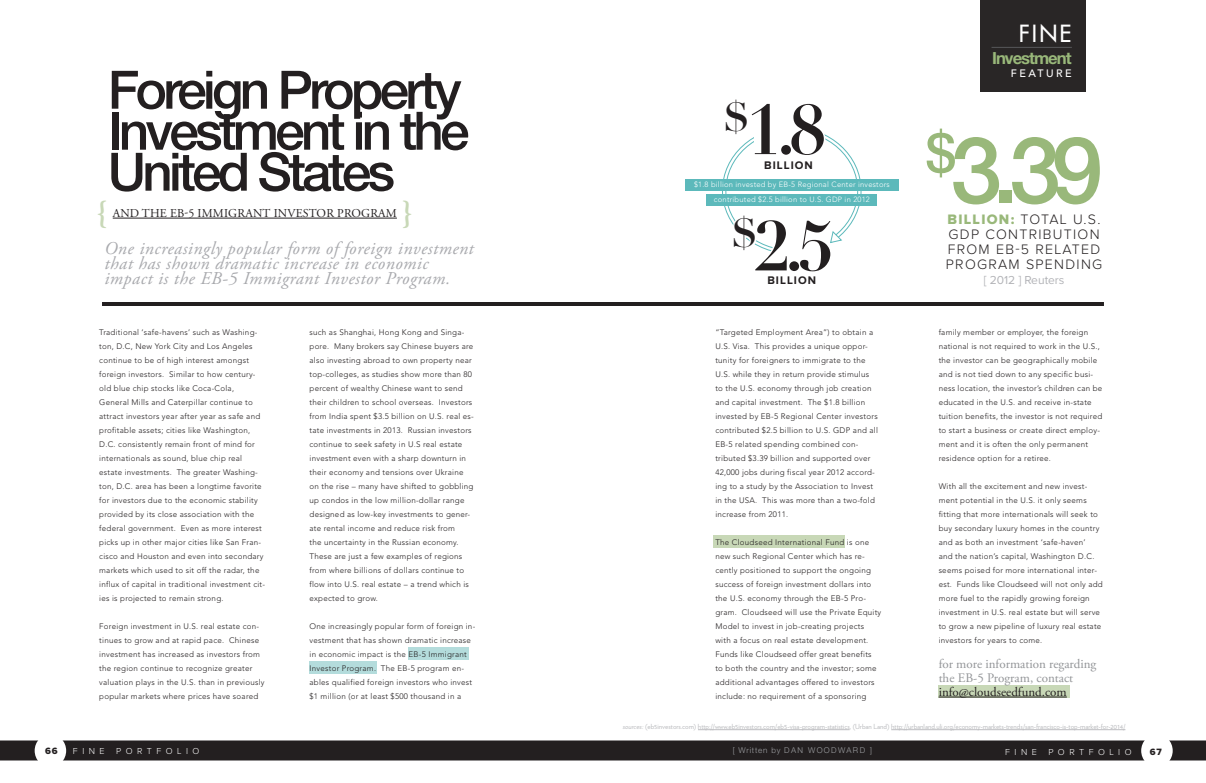
<style>
.page{position:relative;width:1206px;height:783px;background:#fff}
.page>*{position:absolute;margin:0;border:0;box-sizing:border-box;transform-origin:0 0}
.t1{font:500 92.7px "Helvetica Neue";color:#99b87a}
.t2{font:700 68.9px "Didot";color:#231f20}
.t3{font:500 53px/41px "Helvetica Neue";letter-spacing:-.07em;color:#231f20}
.t4{font:700 32.4px "Adobe Garamond Pro";color:#c8d8b7}
.t5{font:23px "Futura";color:#fff}
.t6{font:italic 18px/15px "Adobe Garamond Pro";letter-spacing:.03em;color:#a8a9ad}
.t7{font:700 16.7px "Helvetica Neue";letter-spacing:-.06em;color:#99b87a}
.t8{font:300 14.2px/15px "Proxima Nova";letter-spacing:.09em;color:#231f20}
.t9{font:13px/14px "Adobe Garamond Pro";color:#939598}
.t10{font:12px "Adobe Garamond Pro";letter-spacing:.015em;color:#231f20}
.t11{font:12px "Proxima Nova";color:#b2b3b7}
.t12{font:700 11.4px "Proxima Nova";letter-spacing:.09em;color:#231f20}
.t13{font:500 10.7px "Avenir";letter-spacing:.23em;color:#fff}
.t14{font:9.5px "Proxima Nova Extrabld";color:#231f20}
.t15{font:300 9px "Proxima Nova";letter-spacing:.5em;color:#fff}
.t16{font:300 8px/14px "Avenir";letter-spacing:.03em;color:#231f20}
.t17{font:300 8px "Helvetica Neue";letter-spacing:.17em;color:#9d9fa2}
.t18{font:300 7.6px/15.2px "Avenir";letter-spacing:.03em;color:#fff;text-align:center}
.t19{font:7px "Verlag";color:#bcbdc0}
.s1{font-family:"Proxima Nova Extrabld";font-weight:400;color:#99b87a}
.s2{color:#231f20}
.s3{font-style:italic}
</style>
<div class="page">
<div style="left:714px;top:536px;width:131px;height:12px;background:#c8d8b7"></div>
<div style="left:939px;top:686px;width:131px;height:12px;background:#c8d8b7"></div>
<div style="left:408px;top:647px;width:61px;height:13px;background:#b4dcdc"></div>
<div style="left:309px;top:662px;width:67px;height:12px;background:#b4dcdc"></div>
<div style="left:980px;top:0;width:105px;height:92px;background:#292626"></div>
<hr style="left:992px;top:47px;width:80px;height:1px;background:#57585a">
<hr style="left:102px;top:302px;width:1002px;height:4px;background:#231f20">
<hr style="left:113px;top:218px;width:284px;height:1px;background:#231f20">
<div style="left:0;top:740px;width:1206px;height:20px;background:#231f20"></div>
<div style="left:36px;top:735px;width:29px;height:31px;background:#fff;border-radius:50%"></div>
<div style="left:35px;top:734px;width:31px;height:33px;border:2px solid #fff;border-radius:50%"></div>
<div style="left:1142px;top:735px;width:30px;height:31px;background:#fff;border-radius:50%"></div>
<div style="left:1141px;top:734px;width:32px;height:33px;border:2px solid #fff;border-radius:50%"></div>
<hr style="left:939px;top:697px;width:128px;height:1px;background:#231f20">
<svg style="left:731px;top:130px;width:96px;height:29px"></svg>
<svg style="left:731px;top:213px;width:112px;height:38px"></svg>
<div style="left:685px;top:179px;width:214px;height:12px;background:#5cb9bb"></div>
<div style="left:706px;top:194px;width:171px;height:12px;background:#5cb9bb"></div>
<hr style="left:698px;top:730px;width:152px;height:1px;background:#bcbdc0">
<hr style="left:891px;top:730px;width:234px;height:1px;background:#bcbdc0">
<p class="t3" style="left:108px;top:69px;width:355px">Foreign Property</p>
<p class="t3" style="left:108px;top:110px;width:363px">Investment in the<br>United States</p>
<p class="t10" style="left:113px;top:206px;width:286px">and the EB-5 Immigrant Investor Program</p>
<p class="t4" style="left:96px;top:194px;width:13px">{</p>
<p class="t6" style="left:104px;top:241px;width:371px">One increasingly popular form of foreign investment that has shown dramatic increase in economic impact is the EB-5 Immigrant Investor Program.</p>
<p class="t16" style="left:99px;top:325px;width:167px">Traditional ‘safe-havens’ such as Washing&shy;ton, D.C, New York City and Los Angeles continue to be of high interest amongst foreign investors. Similar to how century&shy;old blue chip stocks like Coca-Cola, General Mills and Caterpillar continue to attract investors year after year as safe and profitable assets; cities like Washington, D.C. consistently remain front of mind for internationals as sound, blue chip real estate investments. The greater Washing&shy;ton, D.C. area has been a longtime favorite for investors due to the economic stability provided by its close association with the federal government. Even as more interest picks up in other major cities like San Fran&shy;cisco and Houston and even into secondary markets which used to sit off the radar, the influx of capital in traditional investment cit&shy;ies is projected to remain strong.</p>
<p class="t16" style="left:99px;top:619px;width:167px">Foreign investment in U.S. real estate con&shy;tinues to grow and at rapid pace. Chinese investment has increased as investors from the region continue to recognize greater valuation plays in the U.S. than in previously popular markets where prices have soared</p>
<p class="t16" style="left:310px;top:325px;width:166px">such as Shanghai, Hong Kong and Singa&shy;pore. Many brokers say Chinese buyers are also investing abroad to own property near top-colleges, as studies show more than 80 percent of wealthy Chinese want to send their children to school overseas. Investors from India spent $3.5 billion on U.S. real es&shy;tate investments in 2013. Russian investors continue to seek safety in U.S real estate investment even with a sharp downturn in their economy and tensions over Ukraine on the rise – many have shifted to gobbling up condos in the low million-dollar range designed as low-key investments to gener&shy;ate rental income and reduce risk from<br>the uncertainty in the Russian economy.<br>These are just a few examples of regions from where billions of dollars continue to flow into U.S. real estate – a trend which is expected to grow.</p>
<p class="t16" style="left:310px;top:619px;width:167px">One increasingly popular form of foreign in&shy;vestment that has shown dramatic increase in economic impact is the EB-5 Immigrant Investor Program. The EB-5 program en&shy;ables qualified foreign investors who invest $1 million (or at least $500 thousand in a</p>
<p class="t2" style="left:724px;top:87px;width:105px"><sup>$</sup>1.8</p>
<p class="t12" style="left:764px;top:160px;width:50px">BILLION</p>
<p class="t18" style="left:694px;top:177px;width:197px">$1.8 billion invested by EB-5 Regional Center investors contributed $2.5 billion to U.S. GDP in 2012</p>
<p class="t2" style="left:732px;top:204px;width:105px"><sup>$</sup>2.5</p>
<p class="t12" style="left:767px;top:275px;width:50px">BILLION</p>
<p class="t16" style="left:715px;top:325px;width:164px">“Targeted Employment Area”) to obtain a U.S. Visa. This provides a unique oppor&shy;tunity for foreigners to immigrate to the U.S. while they in return provide stimulus to the U.S. economy through job creation and capital investment. The $1.8 billion invested by EB-5 Regional Center investors contributed $2.5 billion to U.S. GDP and all EB-5 related spending combined con&shy;tributed $3.39 billion and supported over 42,000 jobs during fiscal year 2012 accord&shy;ing to a study by the Association to Invest in the USA. This was more than a two-fold increase from 2011.</p>
<p class="t16" style="left:715px;top:535px;width:167px">The Cloudseed International Fund is one new such Regional Center which has re&shy;cently positioned to support the ongoing success of foreign investment dollars into the U.S. economy through the EB-5 Pro&shy;gram. Cloudseed will use the Private Equity Model to invest in job-creating projects with a focus on real estate development.<br>Funds like Cloudseed offer great benefits to both the country and the investor; some additional advantages offered to investors include: no requirement of a sponsoring</p>
<p class="t5" style="left:1019px;top:19px;width:54px">FINE</p>
<p class="t13" style="left:1011px;top:67px;width:62px">FEATURE</p>
<p class="t7" style="left:992px;top:48px;width:81px">Investment</p>
<p class="t1" style="left:926px;top:115px;width:179px"><sup>$</sup>3.39</p>
<p class="t8" style="left:946px;top:212px;width:156px"><span class="s1">Billion:</span> TOTAL U.S.<br>GDP CONTRIBUTION<br>FROM EB-5 RELATED<br>PROGRAM SPENDING</p>
<p class="t11" style="left:984px;top:275px;width:82px">[ 2012 ] Reuters</p>
<p class="t16" style="left:939px;top:325px;width:165px">family member or employer, the foreign national is not required to work in the U.S., the investor can be geographically mobile and is not tied down to any specific busi&shy;ness location, the investor’s children can be educated in the U.S. and receive in-state tuition benefits, the investor is not required to start a business or create direct employ&shy;ment and it is often the only permanent residence option for a retiree.</p>
<p class="t16" style="left:939px;top:479px;width:166px">With all the excitement and new invest&shy;ment potential in the U.S. it only seems fitting that more internationals will seek to buy secondary luxury homes in the country and as both an investment ‘safe-haven’<br>and the nation’s capital, Washington D.C. seems poised for more international inter&shy;est. Funds like Cloudseed will not only add more fuel to the rapidly growing foreign investment in U.S. real estate but will serve to grow a new pipeline of luxury real estate investors for years to come.</p>
<p class="t9" style="left:939px;top:657px;width:159px">for more information regarding the EB-5 Program, contact <span class="s2">info@cloudseedfund.com</span></p>
<p class="t19" style="left:623px;top:721px;width:504px"><span class="s3">sources:</span> (eb5investors.com) http://www.eb5investors.com/eb5-visa-program-statistics, (Urban Land) http://urbanland.uli.org/economy-markets-trends/san-francisco-is-top-market-for-2014/</p>
<p class="t17" style="left:733px;top:746px;width:141px">[ WRITTEN BY DAN WOODW ARD ]</p>
<p class="t14" style="left:45px;top:747px;width:14px">66</p>
<p class="t15" style="left:73px;top:747px;width:9px">FINE</p>
<p class="t15" style="left:116px;top:747px;width:85px">PORTFOLIO</p>
<p class="t15" style="left:1005px;top:747px;width:9px">FINE</p>
<p class="t15" style="left:1048px;top:747px;width:85px">PORTFOLIO</p>
<p class="t14" style="left:1150px;top:747px;width:14px">67</p>
</div>
